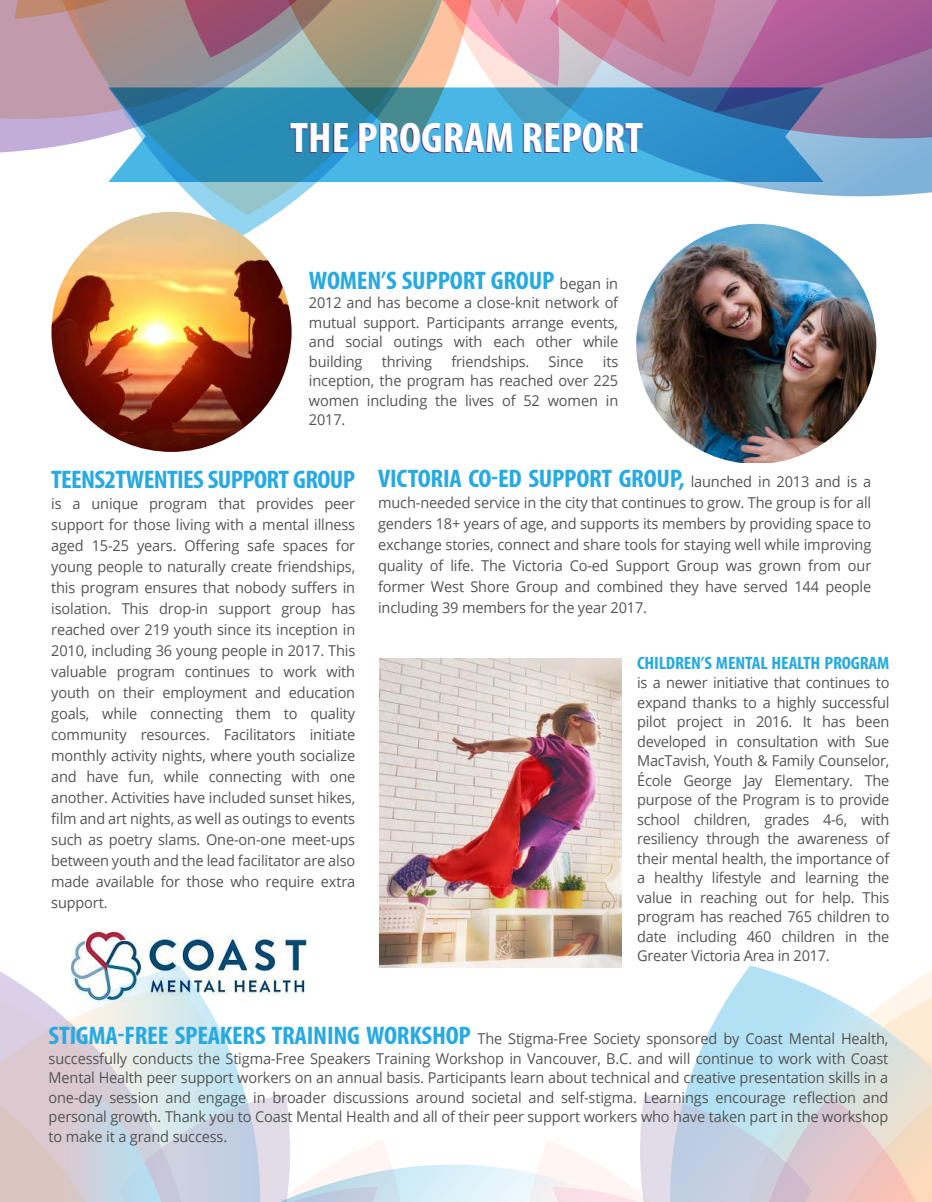
<style>
.page{position:relative;width:932px;height:1202px;background:#fff}
.page>*{position:absolute;margin:0;border:0;box-sizing:border-box;transform-origin:0 0}
.t1{font:700 condensed 42.9px "Myriad Pro";color:#fff;scale:1.06 1}
.t2{font:700 condensed 25.5px "Myriad Pro";letter-spacing:-.01em;color:#27aae1;scale:1.06 1}
.t3{font:700 condensed 18px "Myriad Pro";letter-spacing:-.01em;color:#27aae1;scale:1.06 1}
.t4{font:15px/19.5px "Open Sans";letter-spacing:-.01em;color:#535554;text-align:justify}
.s1{font-family:"Open Sans";font-weight:400;font-stretch:normal;font-size:15px;color:#535554}
.s2{font-family:"Myriad Pro";font-weight:700;font-stretch:condensed;font-size:25.5px;color:#27aae1}
</style>
<div class="page">
<svg style="left:733px;top:146px;width:199px;height:50px;background:#90bcdd"></svg>
<svg style="left:99px;top:182px;width:218px;height:56px"></svg>
<svg style="left:0;top:0;width:932px;height:146px;background:#b58c9f"></svg>
<svg style="left:0;top:970px;width:931px;height:232px"></svg>
<svg style="left:108px;top:87px;width:715px;height:95px;background:#3e98c5"></svg>
<img style="left:51px;top:212px;width:240px;height:240px;border-radius:120px">
<img style="left:636px;top:224px;width:240px;height:239px">
<img style="left:71px;top:929px;width:248px;height:112px">
<img style="left:379px;top:658px;width:242px;height:309px">
<h1 class="t1" style="left:290px;top:111px;width:334px">THE PROGRAM REPORT</h1>
<h2 class="t2" style="left:309px;top:264px;width:293px">WOMEN’S SUPPORT GROUP <span class="s1">began in</span></h2>
<p class="t4" style="left:309px;top:293px;width:311px">2012 and has become a close-knit network of mutual support. Participants arrange events, and social outings with each other while building</p>
<p class="t4" style="left:382px;top:351px;width:52px">thriving</p>
<p class="t4" style="left:451px;top:351px;width:80px">friendships.</p>
<p class="t4" style="left:548px;top:351px;width:37px">Since</p>
<p class="t4" style="left:309px;top:351px;width:311px;text-indent:294px">its inception, the program has reached over 225 women including the lives of 52 women in 2017.</p>
<h2 class="t2" style="left:51px;top:464px;width:288px">TEENS2TWENTIES SUPPORT GROUP</h2>
<p class="t4" style="left:51px;top:493px;width:305px;line-height:21px">is a unique program that provides peer support for those living with a mental illness aged 15-25 years. Offering safe spaces for young people to naturally create friendships, this program ensures that nobody suffers in isolation. This drop-in support group has reached over 219 youth since its inception in 2010, including 36 young people in 2017. This valuable program continues to work with youth on their employment and education goals, while connecting them to quality community resources. Facilitators initiate monthly activity nights, where youth socialize and have fun, while connecting with one another. Activities have included sunset hikes, film and art nights, as well as outings to events such as poetry slams. One-on-one meet-ups between youth and the lead facilitator are also made available for those who require extra support.</p>
<h2 class="t2" style="left:378px;top:462px;width:467px">VICTORIA CO-ED SUPPORT GROUP, <span class="s1">launched in 2013 and is a</span></h2>
<p class="t4" style="left:378px;top:491px;width:495px;line-height:21px">much-needed service in the city that continues to grow. The group is for all genders 18+ years of age, and supports its members by providing space to exchange stories, connect and share tools for staying well while improving quality of life. The Victoria Co-ed Support Group was grown from our former West Shore Group and combined they have served 144 people including 39 members for the year 2017.</p>
<p class="t3" style="left:637px;top:651px;width:239px">CHILDREN’S MENTAL HEALTH PROGRAM</p>
<p class="t4" style="left:637px;top:672px;width:254px">is a newer initiative that continues to expand thanks to a highly successful pilot project in 2016. It has been developed in consultation with Sue MacTavish, Youth &amp; Family Counselor, École George Jay Elementary. The purpose of the Program is to provide school children, grades 4-6, with resiliency through the awareness of their mental health, the importance of a healthy lifestyle and learning the value in reaching out for help. This program has reached 765 children to date including 460 children in the Greater Victoria Area in 2017.</p>
<p class="t4" style="left:49px;top:1028px;width:841px"><span class="s2">STIGMA-FREE SPEAKERS TRAINING WORKSHOP</span> The Stigma-Free Society sponsored by Coast Mental Health, successfully conducts the Stigma-Free Speakers Training Workshop in Vancouver, B.C. and will continue to work with Coast Mental Health peer support workers on an annual basis. Participants learn about technical and creative presentation skills in a one-day session and engage in broader discussions around societal and self-stigma. Learnings encourage reflection and personal growth. Thank you to Coast Mental Health and all of their peer support workers who have taken part in the workshop to make it a grand success.</p>
</div>
